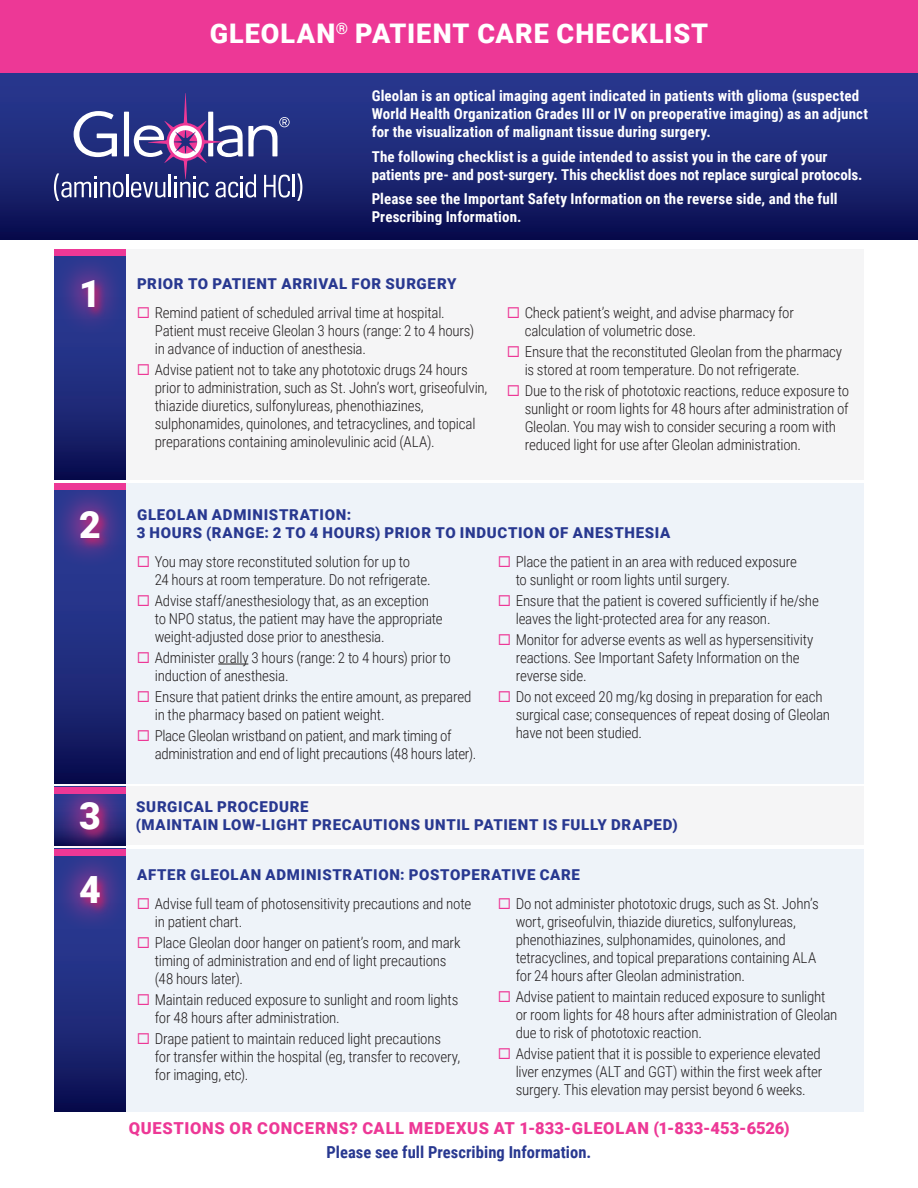
<style>
.page{position:relative;width:918px;height:1188px;background:#fff}
.page>*{position:absolute;margin:0;border:0;box-sizing:border-box;transform-origin:0 0}
.t1{font:900 37.5px "Roboto";color:#fff}
.t2{font:900 27px "Roboto";letter-spacing:.04em;color:#fff}
.t3{font:900 16.5px "Roboto";letter-spacing:.04em;color:#ed3896}
.t4{font:700 16.5px "Roboto Condensed";letter-spacing:.005em;color:#283890}
.t5{font:300 15px/18px "Roboto Condensed";letter-spacing:-.015em;color:#231f20}
.t6{font:700 15px/18px "Roboto Condensed";letter-spacing:.01em;color:#fff}
.t7{font:900 15px/18px "Roboto";letter-spacing:.045em;color:#283890}
.s1{color:#ed3896}
</style>
<div class="page">
<svg style="left:0;top:73px;width:918px;height:167px;background:#1b2673"></svg>
<div style="left:54px;top:249px;width:810px;height:230px;background:#f5f5f6"></div>
<svg style="left:54px;top:338px;width:72px;height:141px;background:#1a2471"></svg>
<div style="left:54px;top:787px;width:810px;height:58px;background:#f5f5f6"></div>
<div style="left:49px;top:771px;width:81px;height:89px;background:#ed3896;opacity:.64"></div>
<div style="left:54px;top:787px;width:72px;height:6px;background:#ed3896"></div>
<div style="left:54px;top:849px;width:810px;height:262px;background:#eef3f9"></div>
<svg style="left:54px;top:934px;width:72px;height:177px;background:#1b2673"></svg>
<div style="left:50px;top:846px;width:80px;height:88px;background:#ed3896;opacity:.64"></div>
<div style="left:54px;top:849px;width:72px;height:7px;background:#ed3896"></div>
<div style="left:54px;top:483px;width:810px;height:300px;background:#eef3f9"></div>
<svg style="left:54px;top:569px;width:72px;height:214px;background:#1c2775"></svg>
<hr style="left:218px;top:664px;width:30px;height:1px;background:#231f20">
<div style="left:49px;top:480px;width:81px;height:89px;background:#ed3896;opacity:.64"></div>
<div style="left:54px;top:483px;width:72px;height:7px;background:#ed3896"></div>
<div style="left:51px;top:250px;width:75px;height:88px;background:#ed3896;opacity:.64"></div>
<div style="left:54px;top:249px;width:72px;height:7px;background:#ed3896"></div>
<svg style="left:74px;top:111px;width:43px;height:46px"></svg>
<div style="left:124px;top:112px;width:5px;height:44px;background:#fff"></div>
<svg style="left:54px;top:173px;width:70px;height:28px;background:#4e558e"></svg>
<hr style="left:126px;top:174px;width:2px;height:23px;background:#fff">
<hr style="left:292px;top:174px;width:3px;height:23px;background:#fff">
<svg style="left:297px;top:173px;width:5px;height:28px"></svg>
<svg style="left:131px;top:93px;width:159px;height:105px;background:#505194"></svg>
<div style="left:0;top:0;width:918px;height:73px;background:#ed3896"></div>
<p class="t2" style="left:210px;top:14px;width:500px">GLEOLAN<sup>®</sup> PATIENT CARE CHECKLIST</p>
<p class="t6" style="left:372px;top:86px;width:498px">Gleolan is an optical imaging agent indicated in patients with glioma (suspected<br>World Health Organization Grades III or IV on preoperative imaging) as an adjunct for the visualization of malignant tissue during surgery.</p>
<p class="t6" style="left:372px;top:147px;width:492px">The following checklist is a guide intended to assist you in the care of your patients pre- and post-surgery. This checklist does not replace surgical protocols.</p>
<p class="t6" style="left:372px;top:190px;width:467px">Please see the Important Safety Information on the reverse side, and the full<br>Prescribing Information.</p>
<p class="t1" style="left:79px;top:267px;width:23px">1</p>
<p class="t7" style="left:137px;top:274px;width:321px">PRIOR TO PATIENT ARRIVAL FOR SURGERY</p>
<p class="t5" style="left:155px;top:303px;width:321px;text-indent:-18px"><span class="s1">◻</span> Remind patient of scheduled arrival time at hospital.<br>Patient must receive Gleolan 3 hours (range: 2 to 4 hours) in advance of induction of anesthesia.</p>
<p class="t5" style="left:155px;top:360px;width:334px;text-indent:-18px"><span class="s1">◻</span> Advise patient not to take any phototoxic drugs 24 hours prior to administration, such as St. John’s wort, griseofulvin, thiazide diuretics, sulfonylureas, phenothiazines, sulphonamides, quinolones, and tetracyclines, and topical preparations containing aminolevulinic acid (ALA).</p>
<p class="t5" style="left:525px;top:303px;width:271px;text-indent:-18px"><span class="s1">◻</span> Check patient’s weight, and advise pharmacy for calculation of volumetric dose.</p>
<p class="t5" style="left:525px;top:342px;width:319px;text-indent:-18px"><span class="s1">◻</span> Ensure that the reconstituted Gleolan from the pharmacy is stored at room temperature. Do not refrigerate.</p>
<p class="t5" style="left:525px;top:381px;width:326px;text-indent:-18px"><span class="s1">◻</span> Due to the risk of phototoxic reactions, reduce exposure to sunlight or room lights for 48 hours after administration of Gleolan. You may wish to consider securing a room with reduced light for use after Gleolan administration.</p>
<p class="t1" style="left:79px;top:498px;width:23px">2</p>
<p class="t1" style="left:79px;top:789px;width:23px">3</p>
<p class="t1" style="left:79px;top:864px;width:23px">4</p>
<p class="t7" style="left:137px;top:505px;width:535px">GLEOLAN ADMINISTRATION:<br>3 HOURS (RANGE: 2 TO 4 HOURS) PRIOR TO INDUCTION OF ANESTHESIA</p>
<p class="t5" style="left:155px;top:552px;width:277px;text-indent:-18px"><span class="s1">◻</span> You may store reconstituted solution for up to<br>24 hours at room temperature. Do not refrigerate.</p>
<p class="t5" style="left:155px;top:591px;width:289px;text-indent:-18px"><span class="s1">◻</span> Advise staff/anesthesiology that, as an exception to NPO status, the patient may have the appropriate weight-adjusted dose prior to anesthesia.</p>
<p class="t5" style="left:155px;top:648px;width:298px;text-indent:-18px"><span class="s1">◻</span> Administer orally 3 hours (range: 2 to 4 hours) prior to induction of anesthesia.</p>
<p class="t5" style="left:155px;top:687px;width:318px;text-indent:-18px"><span class="s1">◻</span> Ensure that patient drinks the entire amount, as prepared in the pharmacy based on patient weight.</p>
<p class="t5" style="left:155px;top:726px;width:323px;text-indent:-18px"><span class="s1">◻</span> Place Gleolan wristband on patient, and mark timing of administration and end of light precautions (48 hours later).</p>
<p class="t5" style="left:516px;top:552px;width:283px;text-indent:-18px"><span class="s1">◻</span> Place the patient in an area with reduced exposure to sunlight or room lights until surgery.</p>
<p class="t5" style="left:516px;top:591px;width:305px;text-indent:-18px"><span class="s1">◻</span> Ensure that the patient is covered sufficiently if he/she leaves the light-protected area for any reason.</p>
<p class="t5" style="left:516px;top:630px;width:299px;text-indent:-18px"><span class="s1">◻</span> Monitor for adverse events as well as hypersensitivity reactions. See Important Safety Information on the reverse side.</p>
<p class="t5" style="left:516px;top:687px;width:316px;text-indent:-18px"><span class="s1">◻</span> Do not exceed 20 mg/kg dosing in preparation for each surgical case; consequences of repeat dosing of Gleolan have not been studied.</p>
<p class="t7" style="left:136px;top:797px;width:174px">SURGICAL PROCEDURE</p>
<p class="t7" style="left:136px;top:815px;width:543px">(MAINTAIN LOW-LIGHT PRECAUTIONS UNTIL PATIENT IS FULLY DRAPED)</p>
<p class="t7" style="left:137px;top:865px;width:444px">AFTER GLEOLAN ADMINISTRATION: POSTOPERATIVE CARE</p>
<p class="t5" style="left:155px;top:894px;width:318px;text-indent:-18px"><span class="s1">◻</span> Advise full team of photosensitivity precautions and note in patient chart.</p>
<p class="t5" style="left:155px;top:933px;width:307px;text-indent:-18px"><span class="s1">◻</span> Place Gleolan door hanger on patient’s room, and mark timing of administration and end of light precautions (48 hours later).</p>
<p class="t5" style="left:155px;top:990px;width:305px;text-indent:-18px"><span class="s1">◻</span> Maintain reduced exposure to sunlight and room lights for 48 hours after administration.</p>
<p class="t5" style="left:155px;top:1029px;width:307px;text-indent:-18px"><span class="s1">◻</span> Drape patient to maintain reduced light precautions for transfer within the hospital (eg, transfer to recovery, for imaging, etc).</p>
<p class="t5" style="left:516px;top:894px;width:304px;text-indent:-18px"><span class="s1">◻</span> Do not administer phototoxic drugs, such as St. John’s wort, griseofulvin, thiazide diuretics, sulfonylureas, phenothiazines, sulphonamides, quinolones, and tetracyclines, and topical preparations containing ALA for 24 hours after Gleolan administration.</p>
<p class="t5" style="left:516px;top:987px;width:323px;text-indent:-18px"><span class="s1">◻</span> Advise patient to maintain reduced exposure to sunlight or room lights for 48 hours after administration of Gleolan due to risk of phototoxic reaction.</p>
<p class="t5" style="left:516px;top:1044px;width:308px;text-align:justify;text-indent:-18px"><span class="s1">◻</span> Advise patient that it is possible to experience elevated liver enzymes (ALT and GGT) within the first week after surgery. This elevation may persist beyond 6 weeks.</p>
<p class="t3" style="left:129px;top:1117px;width:662px">QUESTIONS OR CONCERNS? CALL MEDEXUS AT 1-833-GLEOLAN (1-833-453-6526)</p>
<p class="t4" style="left:327px;top:1140px;width:266px">Please see full Prescribing Information.</p>
</div>
